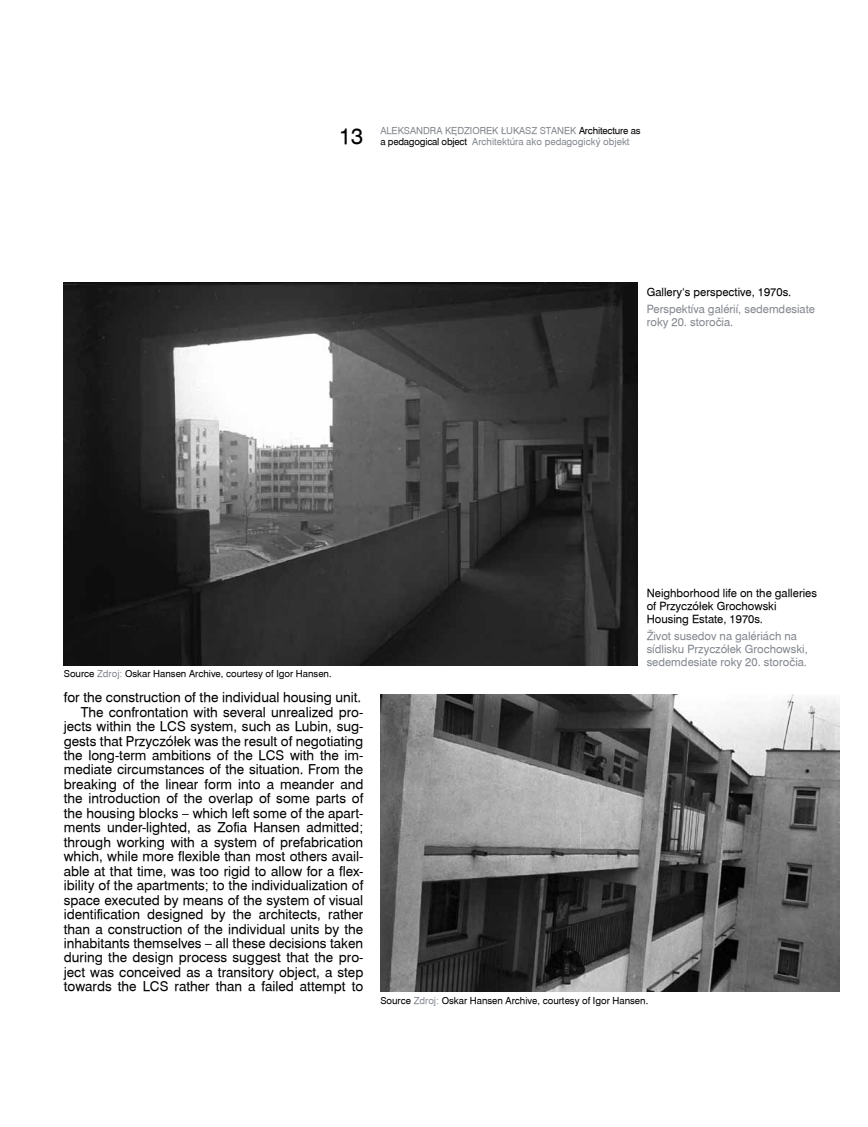
<style>
.page{position:relative;width:868px;height:1127px;background:#fff}
.page>*{position:absolute;margin:0;border:0;box-sizing:border-box;transform-origin:0 0}
.t1{font:22.05px "Swiss 721 AT";color:#000}
.t2{font:13.5px/14.4px "Swiss 721 AT";color:#000;text-align:right}
.t3{font:11.25px/12.9px "Swiss 721 AT";color:#83888f}
.t4{font:11.25px/12.9px "Swiss 721 AT";color:#000}
.t5{font:9.6px "Swiss 721 AT";color:#000}
.t6{font:9.6px/10.2px "Swiss 721 AT";color:#83888f}
.s1{color:#000}
.s2{color:#83888f}
</style>
<div class="page">
<img style="left:64px;top:283px;width:573px;height:383px">
<img style="left:380px;top:695px;width:459px;height:296px">
<h1 class="t1" style="left:339px;top:123px;width:26px">13</h1>
<p class="t6" style="left:380px;top:126px;width:261px">Aleksandra Kędziorek Łukasz Stanek <span class="s1">Architecture as a pedagogical object</span> Architektúra ako pedagogický objekt</p>
<p class="t4" style="left:646px;top:285px;width:146px">Gallery‘s perspective, 1970s.</p>
<p class="t3" style="left:646px;top:302px;width:170px">Perspektíva galérií, sedemdesiate roky 20. storočia.</p>
<p class="t5" style="left:64px;top:668px;width:269px">Source <span class="s2">Zdroj:</span> Oskar Hansen Archive, courtesy of I gor Hansen.</p>
<p class="t2" style="left:64px;top:690px;width:301px">for the construction of the individual housing unit.<br>The confrontation with several unrealized pro&shy;jects within the LCS system, such as Lubin, sug&shy;gests that Przyczółek was the result of negotiating the long-term ambitions of the LCS with the im&shy;mediate circumstances of the situation. From the breaking of the linear form into a meander and the introduction of the overlap of some parts of the housing blocks – which left some of the apart&shy;ments under-lighted, as Zofia Hansen admitted; through working with a system of prefabrication which, while more flexible than most others avail&shy;able at that time, was too rigid to allow for a flex&shy;ibility of the apartments; to the individualization of space executed by means of the system of visual identification designed by the architects, rather than a construction of the individual units by the inhabitants themselves – all these decisions taken during the design process suggest that the pro&shy;ject was conceived as a transitory object, a step towards the LCS rather than a failed attempt to</p>
<p class="t4" style="left:646px;top:587px;width:172px">Neighborhood life on the galleries of Przyczółek Grochowski<br>Housing Estate, 1970s.</p>
<p class="t3" style="left:646px;top:630px;width:162px">Život susedov na galériách na sídlisku Przyczółek Grochowski, sedemdesiate roky 20. storočia.</p>
<p class="t5" style="left:380px;top:994px;width:269px">Source <span class="s2">Zdroj:</span> Oskar Hansen Archive, courtesy of I gor Hansen.</p>
</div>
